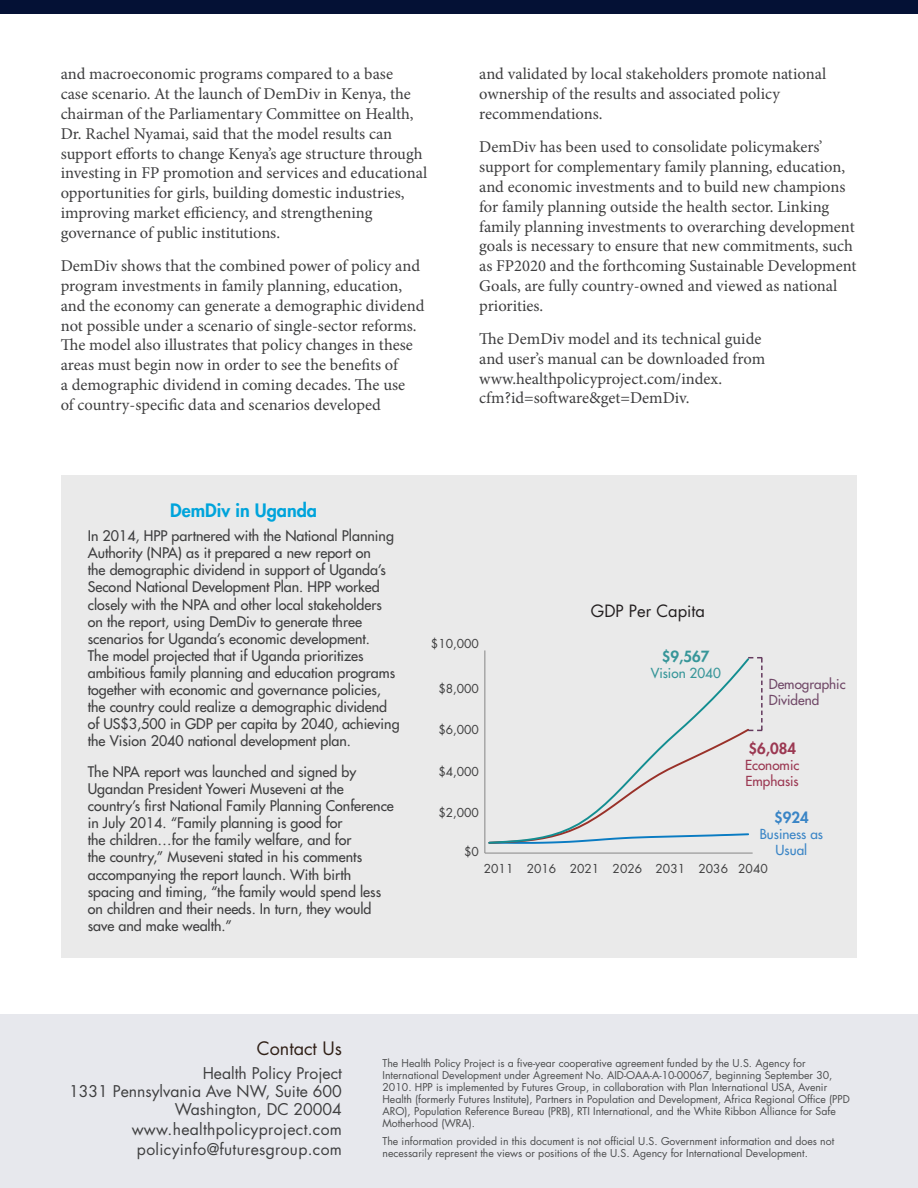
<style>
.page{position:relative;width:918px;height:1188px;background:#fff}
.page>*{position:absolute;margin:0;border:0;box-sizing:border-box;transform-origin:0 0}
.Callout_Box{font:800 18px "Futura Std";color:#00a4db}
.t1{font:18px "Futura Std";color:#302017}
.Body{font:16.5px/19.8px "Minion Pro";color:#3e3e3f}
.Figure_Heading{font:16.5px "Futura Std";color:#231f20}
.Contact_Body{font:15.75px/18px "Futura Std";color:#3e3e3f;text-align:right}
.Contact_Body-2{font:15.75px "Futura Std";letter-spacing:.02em;color:#3e3e3f}
.Body-2{font:800 15px "Futura Std";color:#379699}
.Body-3{font:800 15px "Futura Std";color:#9b3852}
.Body-4{font:800 15px "Futura Std";color:#3a85c6}
.Callout_Box-2{font:500 14.25px/17.1px "Futura Std";color:#3e3e3f}
.Body-5{font:500 13.5px/16.2px "Futura Std";color:#714968}
.Body-6{font:500 13.5px/16.2px "Futura Std";color:#9b3852}
.Body-7{font:500 13.5px/16.2px "Futura Std";color:#3a85c6;text-align:center}
.Body-8{font:500 13.5px "Futura Std";color:#379699}
.Body-9{font:12px "Futura Std";color:#3e3e3f}
.Fine_Print{font:10.5px/12px "Futura Std";color:#4b4c4d}
</style>
<div class="page">
<div style="left:0;top:0;width:918px;height:14px;background:#041135"></div>
<div style="left:427px;top:475px;width:430px;height:483px;background:#eaeaea"></div>
<div style="left:0;top:1014px;width:918px;height:174px;background:#e7e8ed"></div>
<div style="left:61px;top:475px;width:366px;height:483px;background:#eaeaea"></div>
<hr style="left:485px;top:650px;width:1px;height:203px;background:#868686">
<hr style="left:485px;top:853px;width:268px;height:1px;background:#868686">
<svg style="left:488px;top:657px;width:275px;height:187px"></svg>
<p class="Body" style="left:61px;top:64px;width:368px">and macroeconomic programs compared to a base<br>case scenario. At the launch of DemDiv in Kenya, the chairman of the Parliamentary Committee on Health, Dr. Rachel Nyamai, said that the model results can support efforts to change Kenya’s age structure through investing in FP promotion and services and educational opportunities for girls, building domestic industries, improving market efficiency, and strengthening governance of public institutions.</p>
<p class="Body" style="left:61px;top:256px;width:365px">DemDiv shows that the combined power of policy and program investments in family planning, education, and the economy can generate a demographic dividend not possible under a scenario of single-sector reforms.<br>The model also illustrates that policy changes in these areas must begin now in order to see the benefits of<br>a demographic dividend in coming decades. The use<br>of country-specific data and scenarios developed</p>
<p class="Body" style="left:479px;top:64px;width:348px">and validated by local stakeholders promote national ownership of the results and associated policy recommendations.</p>
<p class="Body" style="left:479px;top:137px;width:379px">DemDiv has been used to consolidate policymakers’ support for complementary family planning, education, and economic investments and to build new champions for family planning outside the health sector. Linking family planning investments to overarching development goals is necessary to ensure that new commitments, such as FP2020 and the forthcoming Sustainable Development Goals, are fully country-owned and viewed as national priorities.</p>
<p class="Body" style="left:479px;top:329px;width:287px">The DemDiv model and its technical guide and user’s manual can be downloaded from www.healthpolicyproject.com/index. cfm?id=software&amp;get=DemDiv.</p>
<p class="Callout_Box" style="left:170px;top:499px;width:148px">DemDiv in Uganda</p>
<p class="Callout_Box-2" style="left:88px;top:527px;width:313px">In 2014, HPP partnered with the National Planning Authority (NPA) as it prepared a new report on<br>the demographic dividend in support of Uganda’s Second National Development Plan. HPP worked closely with the NPA and other local stakeholders on the report, using DemDiv to generate three scenarios for Uganda’s economic development.<br>The model projected that if Uganda prioritizes ambitious family planning and education programs together with economic and governance policies, the country could realize a demographic dividend of US$3,500 in GDP per capita by 2040, achieving the Vision 2040 national development plan.</p>
<p class="Callout_Box-2" style="left:88px;top:763px;width:308px">The NPA report was launched and signed by Ugandan President Yoweri Museveni at the country’s first National Family Planning Conference in July 2014. “Family planning is good for<br>the children…for the family welfare, and for<br>the country,” Museveni stated in his comments accompanying the report launch. With birth spacing and timing, “the family would spend less on children and their needs. In turn, they would save and make wealth.”</p>
<p class="Body-9" style="left:431px;top:635px;width:50px">$10,000</p>
<p class="Body-9" style="left:438px;top:681px;width:42px">$8,000</p>
<p class="Body-9" style="left:438px;top:722px;width:42px">$6,000</p>
<p class="Body-9" style="left:438px;top:764px;width:42px">$4,000</p>
<p class="Body-9" style="left:438px;top:805px;width:42px">$2,000</p>
<p class="Body-9" style="left:464px;top:844px;width:16px">$0</p>
<p class="Figure_Heading" style="left:591px;top:601px;width:116px">GDP Per Capita</p>
<p class="Body-2" style="left:662px;top:647px;width:49px">$9,567</p>
<p class="Body-8" style="left:651px;top:665px;width:72px">Vision 2040</p>
<p class="Body-5" style="left:769px;top:676px;width:78px">Demographic<br>Dividend</p>
<p class="Body-3" style="left:748px;top:739px;width:49px">$6,084</p>
<p class="Body-6" style="left:745px;top:757px;width:56px">Economic<br>Emphasis</p>
<p class="Body-4" style="left:774px;top:808px;width:36px">$924</p>
<p class="Body-7" style="left:760px;top:826px;width:65px">Business as<br>Usual</p>
<p class="Body-9" style="left:484px;top:860px;width:31px">2011</p>
<p class="Body-9" style="left:527px;top:860px;width:31px">2016</p>
<p class="Body-9" style="left:570px;top:860px;width:31px">2021</p>
<p class="Body-9" style="left:613px;top:860px;width:31px">2026</p>
<p class="Body-9" style="left:656px;top:860px;width:31px">2031</p>
<p class="Body-9" style="left:699px;top:860px;width:31px">2036</p>
<p class="Body-9" style="left:738px;top:860px;width:31px">2040</p>
<p class="t1" style="left:257px;top:1037px;width:87px">Contact Us</p>
<p class="Contact_Body" style="left:69px;top:1064px;width:274px">Health Policy Project<br>1331 Pennsylvania Ave NW, Suite 600<br>Washington, DC 20004</p>
<p class="Contact_Body-2" style="left:132px;top:1119px;width:212px">www.healthpolicyproject.com</p>
<p class="Contact_Body-2" style="left:137px;top:1139px;width:207px">policyinfo@futuresgroup.com</p>
<p class="Fine_Print" style="left:382px;top:1057px;width:469px">The Health Policy Project is a five-year cooperative agreement funded by the U.S. Agency for International Development under Agreement No. AID-OAA-A-10-00067, beginning September 30, 2010. HPP is implemented by Futures Group, in collaboration with Plan International USA, Avenir Health (formerly Futures Institute), Partners in Population and Development, Africa Regional Office (PPD ARO), Population Reference Bureau (PRB), RTI International, and the White Ribbon Alliance for Safe Motherhood (WRA).</p>
<p class="Fine_Print" style="left:382px;top:1136px;width:453px">The information provided in this document is not official U.S. Government information and does not necessarily represent the views or positions of the U.S. Agency for International Development.</p>
</div>
